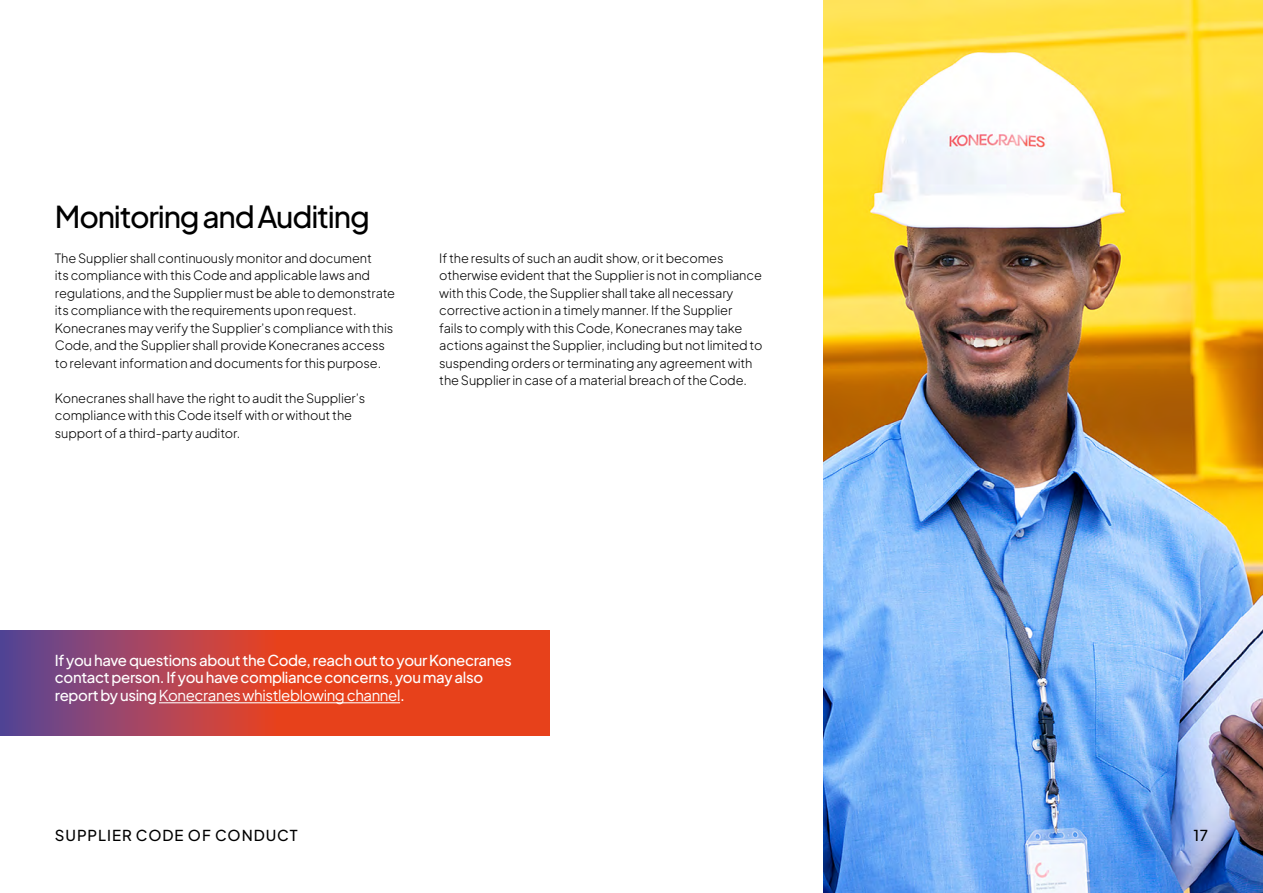
<style>
.page{position:relative;width:1263px;height:893px;background:#fff}
.page>*{position:absolute;margin:0;border:0;box-sizing:border-box;transform-origin:0 0}
.t1{font:30px "Plus Jakarta Sans";letter-spacing:-.04em;color:#000}
.t2{font:15px/17.5px "Plus Jakarta Sans";letter-spacing:-.025em;color:#fff}
.t3{font:15px "Plus Jakarta Sans";letter-spacing:.06em;color:#000}
.t4{font:12.75px/17.5px "Plus Jakarta Sans";letter-spacing:-.01em;color:#000}
</style>
<div class="page">
<img style="left:824px;top:0;width:439px;height:893px">
<svg style="left:0;top:630px;width:549px;height:105px;background:#c3433e"></svg>
<hr style="left:159px;top:702px;width:241px;height:1px;background:#fff">
<h1 class="t1" style="left:55px;top:192px;width:316px">Monitoring and Auditing</h1>
<p class="t4" style="left:55px;top:248px;width:342px">The Supplier shall continuously monitor and document<br>its compliance with this Code and applicable laws and regulations, and the Supplier must be able to demonstrate its compliance with the requirements upon request.<br>Konecranes may verify the Supplier’s compliance with this Code, and the Supplier shall provide Konecranes access to relevant information and documents for this purpose.</p>
<p class="t4" style="left:55px;top:388px;width:312px">Konecranes shall have the right to audit the Supplier’s compliance with this Code itself with or without the support of a third-party auditor.</p>
<p class="t4" style="left:439px;top:248px;width:325px">If the results of such an audit show, or it becomes otherwise evident that the Supplier is not in compliance with this Code, the Supplier shall take all necessary corrective action in a timely manner. If the Supplier<br>fails to comply with this Code, Konecranes may take actions against the Supplier, including but not limited to suspending orders or terminating any agreement with the Supplier in case of a material breach of the Code.</p>
<p class="t2" style="left:55px;top:650px;width:458px">If you have questions about the Code, reach out to your Konecranes contact person. If you have compliance concerns, you may also report by using Konecranes whistleblowing channel.</p>
<p class="t3" style="left:55px;top:823px;width:244px">SUPPLIER CODE OF CONDUCT</p>
<p class="t3" style="left:1193px;top:823px;width:16px">17</p>
</div>
